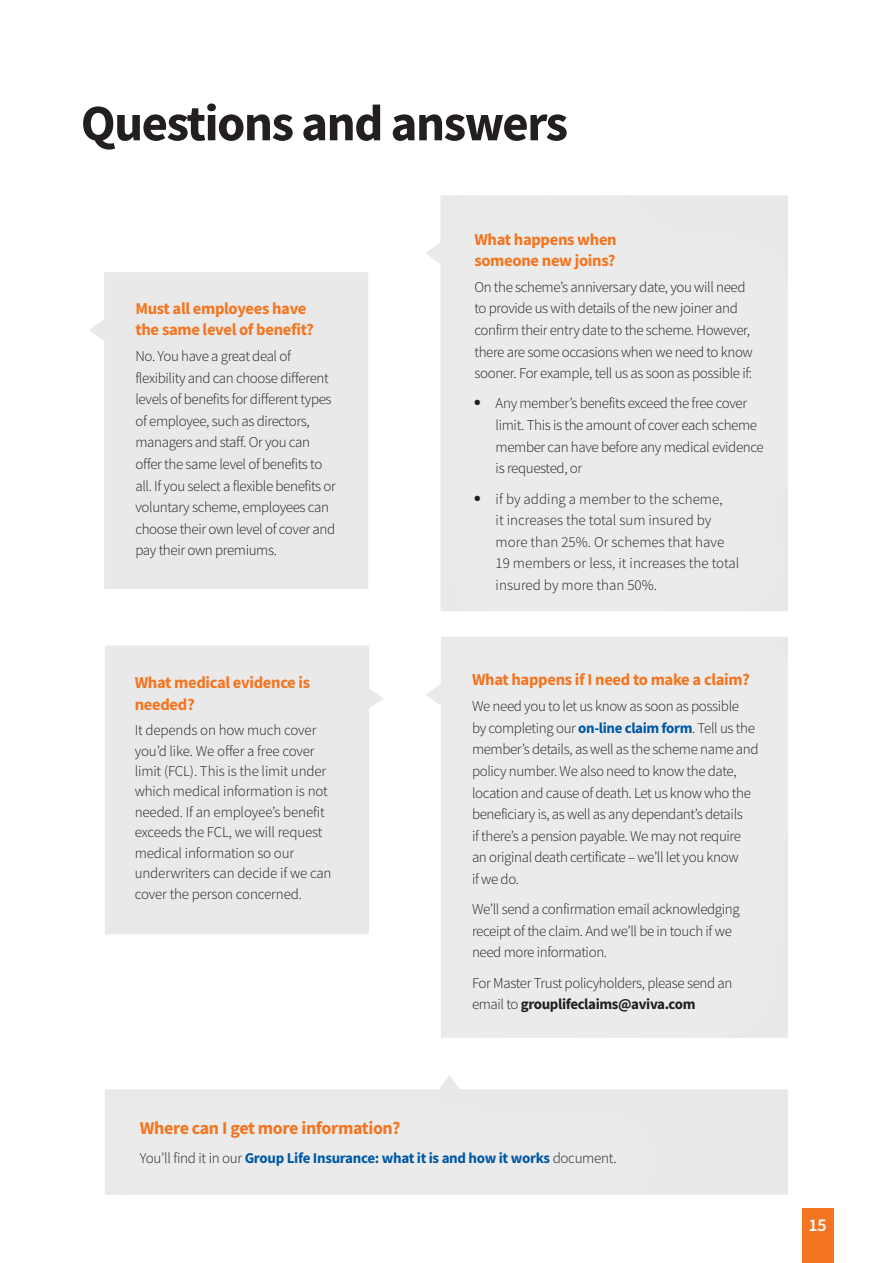
<style>
.page{position:relative;width:893px;height:1263px;background:#fff}
.page>*{position:absolute;margin:0;border:0;box-sizing:border-box;transform-origin:0 0}
.t1{font:700 51px "Source Sans Pro";letter-spacing:-.03em;color:#231f20}
.t2{font:700 18px "Source Sans Pro";letter-spacing:-.02em;color:#f47521}
.t3{font:600 18px "Source Sans Pro";color:#fff}
.t4{font:700 16.65px/20.9px "Source Sans Pro";letter-spacing:-.02em;color:#f47521}
.t5{font:300 15px/21.6px "Source Sans Pro";letter-spacing:-.025em;color:#231f20}
.t6{font:300 15px/21.6px "Source Sans Pro";color:#231f20}
.t7{font:700 15px "Source Sans Pro";letter-spacing:-.02em;color:#0058a4}
.s1{font-weight:700;color:#0058a4}
.s2{font-weight:700}
.s3{font-weight:300;color:#231f20}
</style>
<div class="page">
<div style="left:89px;top:272px;width:279px;height:317px;background:#e8e9e8"></div>
<div style="left:105px;top:645px;width:279px;height:289px;background:#e8e9e8"></div>
<div style="left:692px;top:1093px;width:96px;height:102px;background:#e8e9e8"></div>
<div style="left:63px;top:1043px;width:629px;height:199px;background:#fff;opacity:.13"></div>
<div style="left:802px;top:1208px;width:31px;height:55px;background:#f47521"></div>
<div style="left:393px;top:151px;width:451px;height:523px;background:#fff;opacity:.13"></div>
<div style="left:391px;top:591px;width:448px;height:502px;background:#fff;opacity:.13"></div>
<h1 class="t1" style="left:81px;top:89px;width:489px">Questions and answers</h1>
<p class="t4" style="left:135px;top:298px;width:180px">Must all employees have the same level of benefit?</p>
<p class="t5" style="left:135px;top:345px;width:202px">No. You have a great deal of flexibility and can choose different levels of benefits for different types of employee, such as directors, managers and staff. Or you can offer the same level of benefits to all. If you select a flexible benefits or voluntary scheme, employees can choose their own level of cover and pay their own premiums.</p>
<p class="t4" style="left:135px;top:671px;width:177px;line-height:22.2px">What medical evidence is needed?</p>
<p class="t5" style="left:135px;top:720px;width:198px;line-height:20.4px">It depends on how much cover you’d like. We offer a free cover limit (FCL). This is the limit under which medical information is not needed. If an employee’s benefit exceeds the FCL, we will request medical information so our underwriters can decide if we can cover the person concerned.</p>
<p class="t4" style="left:474px;top:229px;width:144px">What happens when someone new joins?</p>
<p class="t5" style="left:474px;top:276px;width:280px">On the scheme’s anniversary date, you will need to provide us with details of the new joiner and confirm their entry date to the scheme. However, there are some occasions when we need to know sooner. For example, tell us as soon as possible if:</p>
<p class="t5" style="left:496px;top:393px;width:270px;text-indent:-21px">● Any member’s benefits exceed the free cover limit. This is the amount of cover each scheme member can have before any medical evidence is requested, or</p>
<p class="t6" style="left:496px;top:488px;width:245px;text-indent:-21px">● if by adding a member to the scheme,<br>it increases the total sum insured by more than 25%. Or schemes that have 19 members or less, it increases the total insured by more than 50%.</p>
<p class="t4" style="left:472px;top:669px;width:279px">What happens if I need to make a claim?</p>
<p class="t5" style="left:472px;top:695px;width:288px">We need you to let us know as soon as possible<br>by completing our <span class="s1">on-line claim form</span>. Tell us the member’s details, as well as the scheme name and policy number. We also need to know the date, location and cause of death. Let us know who the beneficiary is, as well as any dependant’s details<br>if there’s a pension payable. We may not require an original death certificate – we’ll let you know<br>if we do.</p>
<p class="t5" style="left:472px;top:898px;width:269px">We’ll send a confirmation email acknowledging receipt of the claim. And we’ll be in touch if we need more information.</p>
<p class="t5" style="left:472px;top:972px;width:262px">For Master Trust policyholders, please send an email to <span class="s2">grouplifeclaims@aviva.com</span></p>
<p class="t2" style="left:140px;top:1115px;width:262px">Where can I get more information?</p>
<p class="t7" style="left:140px;top:1147px;width:478px"><span class="s3">You’ll find it in our</span> Group Life Insurance: what it is and how it works <span class="s3">document.</span></p>
<p class="t3" style="left:808px;top:1213px;width:20px">15</p>
</div>
